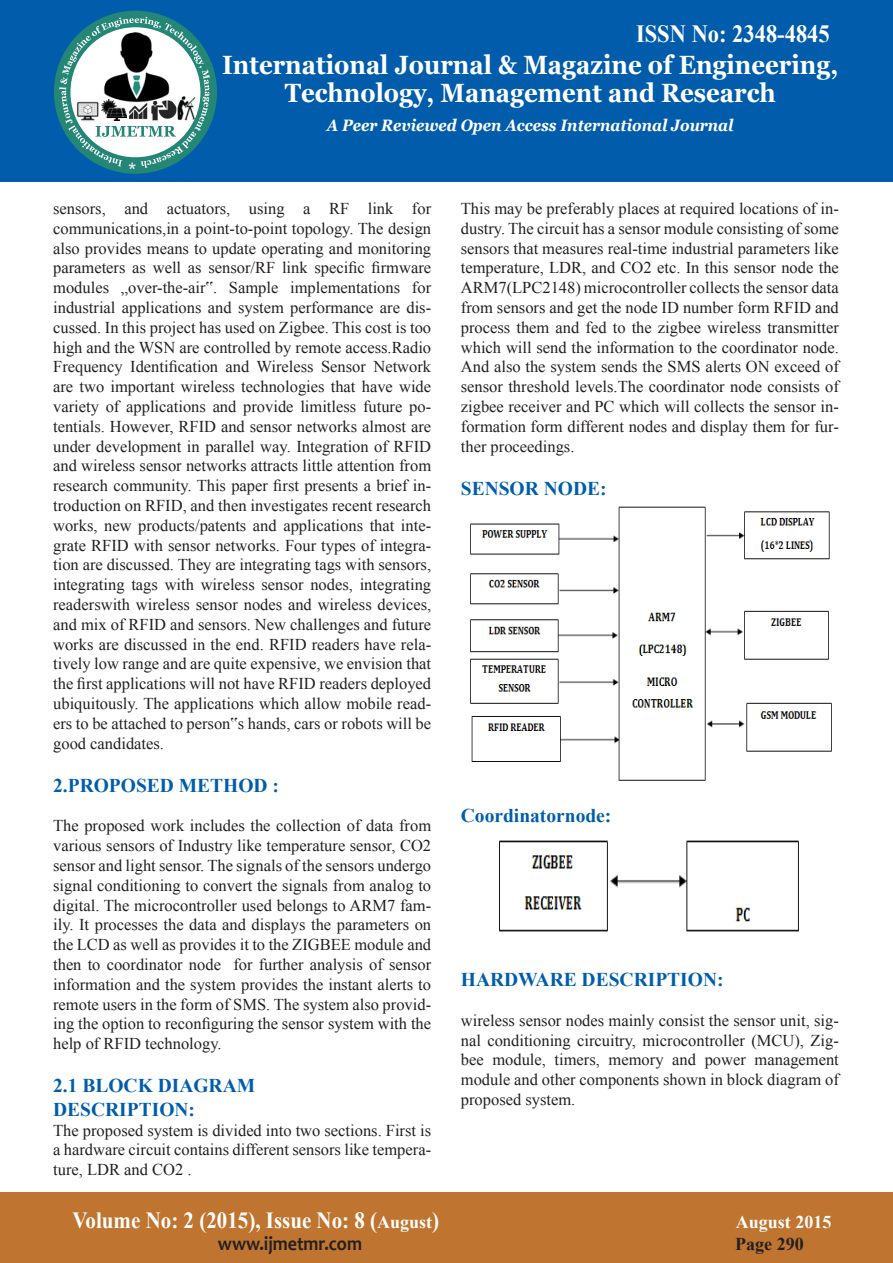
<style>
.page{position:relative;width:893px;height:1263px;background:#fff}
.page>*{position:absolute;margin:0;border:0;box-sizing:border-box;transform-origin:0 0}
.t1{font:700 26.4px "Georgia";color:#fff;scale:.91 1}
.t2{font:700 24.75px "Times New Roman";color:#fff;scale:.91 1}
.t3{font:700 23.1px "Times New Roman";color:#fff;scale:.91 1}
.t4{font:700 19.8px "Candara";color:#231f20;scale:.91 1}
.t5{font:700 19.5px "Times New Roman";color:#015dac}
.t6{font:700 18px "Times New Roman";color:#fff}
.t7{font:700 18px "Times New Roman";color:#231f20}
.t8{font:16.5px/19.8px "Times New Roman";color:#231f20;text-align:justify}
.t9{font:italic 700 16.5px "Georgia";color:#fff;scale:.91 1}
.s1{font-size:18px}
</style>
<div class="page">
<div style="left:0;top:0;width:893px;height:182px;background:#015dac"></div>
<div style="left:54px;top:11px;width:163px;height:163px;background:#248675;border-radius:50%"></div>
<svg style="left:59px;top:17px;width:151px;height:152px"></svg>
<img style="left:149px;top:99px;width:28px;height:23px">
<img style="left:177px;top:96px;width:21px;height:25px">
<img style="left:102px;top:31px;width:72px;height:74px">
<img style="left:75px;top:101px;width:25px;height:21px">
<img style="left:102px;top:99px;width:25px;height:21px">
<div style="left:0;top:1192px;width:893px;height:71px;background:#bf752f"></div>
<img style="left:470px;top:506px;width:362px;height:275px">
<img style="left:499px;top:840px;width:300px;height:92px">
<p class="t2" style="left:636px;top:16px;width:214px">ISSN No: 2348-4845</p>
<p class="t1" style="left:222px;top:48px;width:678px">International Journal &amp; Magazine of Engineering,</p>
<p class="t1" style="left:285px;top:76px;width:541px">Technology, Management and Research</p>
<p class="t9" style="left:327px;top:115px;width:448px">A Peer Reviewed Open Access International Journal</p>
<p class="t8" style="left:53px;top:198px;width:380px">sensors, and actuators, using a RF link for communications,in a point-to-point topology. The design also provides means to update operating and monitoring parameters as well as sensor/RF link specific firmware modules „over-the-air‟. Sample implementations for industrial applications and system performance are dis&shy;cussed. In this project has used on Zigbee. This cost is too high and the WSN are controlled by remote access.Radio Frequency Identification and Wireless Sensor Network are two important wireless technologies that have wide variety of applications and provide limitless future po&shy;tentials. However, RFID and sensor networks almost are under development in parallel way. Integration of RFID and wireless sensor networks attracts little attention from research community. This paper first presents a brief in&shy;troduction on RFID, and then investigates recent research works, new products/patents and applications that inte&shy;grate RFID with sensor networks. Four types of integra&shy;tion are discussed. They are integrating tags with sensors, integrating tags with wireless sensor nodes, integrating readerswith wireless sensor nodes and wireless devices, and mix of RFID and sensors. New challenges and future works are discussed in the end. RFID readers have rela&shy;tively low range and are quite expensive, we envision that the first applications will not have RFID readers deployed ubiquitously. The applications which allow mobile read&shy;ers to be attached to person‟s hands, cars or robots will be good candidates.</p>
<p class="t5" style="left:53px;top:772px;width:227px">2.PROPOSED METHOD :</p>
<p class="t8" style="left:53px;top:816px;width:380px">The proposed work includes the collection of data from various sensors of Industry like temperature sensor, CO2 sensor and light sensor. The signals of the sensors undergo signal conditioning to convert the signals from analog to digital. The microcontroller used belongs to ARM7 fam&shy;ily. It processes the data and displays the parameters on the LCD as well as provides it to the ZIGBEE module and then to coordinator node for further analysis of sensor information and the system provides the instant alerts to remote users in the form of SMS. The system also provid&shy;ing the option to reconfiguring the sensor system with the help of RFID technology.</p>
<p class="t5" style="left:53px;top:1072px;width:204px">2.1 BLOCK DIAGRAM</p>
<p class="t5" style="left:53px;top:1096px;width:143px">DESCRIPTION:</p>
<p class="t8" style="left:53px;top:1120px;width:379px">The proposed system is divided into two sections. First is a hardware circuit contains different sensors like tempera&shy;ture, LDR and CO2 .</p>
<p class="t3" style="left:72px;top:1204px;width:405px">Volume No: 2 (2015), Issue No: 8 (<span class="s1">August</span>)</p>
<p class="t6" style="left:736px;top:1210px;width:97px">August 2015</p>
<p class="t4" style="left:218px;top:1231px;width:160px">www.ijmetmr.com</p>
<p class="t7" style="left:735px;top:1231px;width:70px">Page 290</p>
<p class="t8" style="left:461px;top:198px;width:380px">This may be preferably places at required locations of in&shy;dustry. The circuit has a sensor module consisting of some sensors that measures real-time industrial parameters like temperature, LDR, and CO2 etc. In this sensor node the ARM7(LPC2148) microcontroller collects the sensor data from sensors and get the node ID number form RFID and process them and fed to the zigbee wireless transmitter which will send the information to the coordinator node.<br>And also the system sends the SMS alerts ON exceed of sensor threshold levels.The coordinator node consists of zigbee receiver and PC which will collects the sensor in&shy;formation form different nodes and display them for fur&shy;ther proceedings.</p>
<p class="t5" style="left:461px;top:475px;width:147px">SENSOR NODE:</p>
<p class="t5" style="left:461px;top:802px;width:152px">Coordinatornode:</p>
<p class="t5" style="left:461px;top:966px;width:264px">HARDWARE DESCRIPTION:</p>
<p class="t8" style="left:461px;top:1010px;width:380px">wireless sensor nodes mainly consist the sensor unit, sig&shy;nal conditioning circuitry, microcontroller (MCU), Zig&shy;bee module, timers, memory and power management module and other components shown in block diagram of proposed system.</p>
</div>
